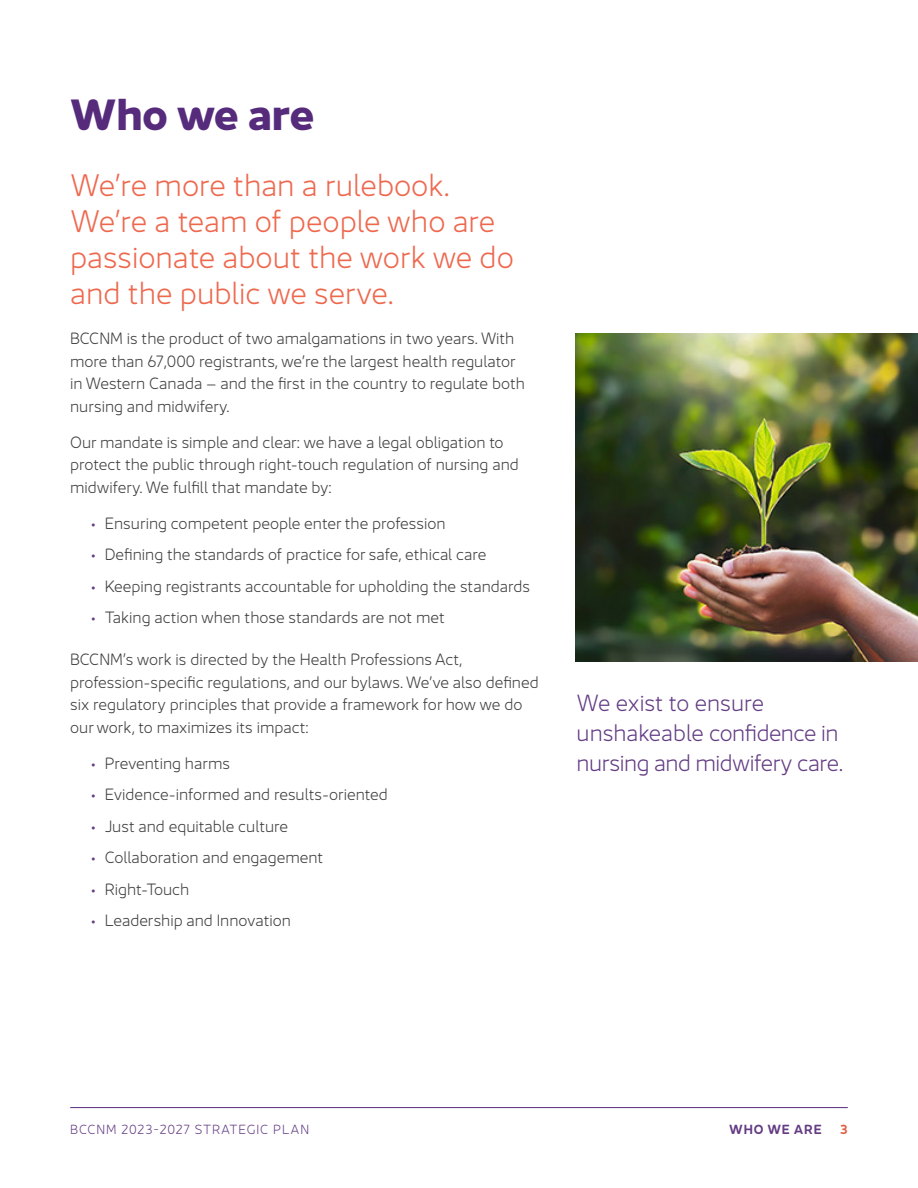
<style>
.page{position:relative;width:918px;height:1188px;background:#fff}
.page>*{position:absolute;margin:0;border:0;box-sizing:border-box;transform-origin:0 0}
.t1{font:700 42px "Jano Sans Pro";color:#562b7c}
.Callout{font:300 30px/36px "Jano Sans Pro";color:#ee684e}
.Intro{font:300 22.5px/30px "Jano Sans Pro";letter-spacing:-.02em;color:#633c84}
.Body{font:300 15.75px/22.5px "Jano Sans Pro";color:#3e3e3f}
.t2{font:300 12.75px "Jano Sans Pro";letter-spacing:.06em;color:#633c84}
.Body-2{font:600 12.75px "Jano Sans Pro";letter-spacing:.07em;color:#633c84}
.t3{font:600 12.75px "Jano Sans Pro";color:#e06048}
.s1{color:#633c84}
</style>
<div class="page">
<hr style="left:70px;top:1107px;width:778px;height:1px;background:#562b7c">
<img style="left:575px;top:333px;width:343px;height:328px">
<h1 class="t1" style="left:70px;top:78px;width:246px">Who we are</h1>
<p class="Callout" style="left:70px;top:165px;width:445px">We’re more than a rulebook.<br>We’re a team of people who are passionate about the work we do and the public we serve.</p>
<p class="Body" style="left:70px;top:326px;width:456px">BCCNM is the product of two amalgamations in two years. With more than 67,000 registrants, we’re the largest health regulator in Western Canada – and the first in the country to regulate both nursing and midwifery.</p>
<p class="Body" style="left:70px;top:430px;width:450px">Our mandate is simple and clear: we have a legal obligation to protect the public through right-touch regulation of nursing and midwifery. We fulfill that mandate by:</p>
<p class="Body" style="left:91px;top:511px;width:356px"><span class="s1">•</span> Ensuring competent people enter the profession</p>
<p class="Body" style="left:91px;top:542px;width:397px"><span class="s1">•</span> Defining the standards of practice for safe, ethical care</p>
<p class="Body" style="left:91px;top:574px;width:440px"><span class="s1">•</span> Keeping registrants accountable for upholding the standards</p>
<p class="Body" style="left:91px;top:605px;width:355px"><span class="s1">•</span> Taking action when those standards are not met</p>
<p class="Body" style="left:70px;top:647px;width:470px">BCCNM’s work is directed by the Health Professions Act, profession-specific regulations, and our bylaws. We’ve also defined six regulatory principles that provide a framework for how we do our work, to maximizes its impact:</p>
<p class="Body" style="left:91px;top:751px;width:140px"><span class="s1">•</span> Preventing harms</p>
<p class="Body" style="left:91px;top:782px;width:298px"><span class="s1">•</span> Evidence-informed and results-oriented</p>
<p class="Body" style="left:91px;top:814px;width:199px"><span class="s1">•</span> Just and equitable culture</p>
<p class="Body" style="left:91px;top:845px;width:234px"><span class="s1">•</span> Collaboration and engagement</p>
<p class="Body" style="left:91px;top:877px;width:100px"><span class="s1">•</span> Right-Touch</p>
<p class="Body" style="left:91px;top:908px;width:201px"><span class="s1">•</span> Leadership and Innovation</p>
<p class="Intro" style="left:577px;top:686px;width:268px">We exist to ensure unshakeable confidence in nursing and midwifery care.</p>
<p class="t2" style="left:70px;top:1120px;width:240px">BCCNM 2023-2027 STRATEGIC PLAN</p>
<p class="t3" style="left:840px;top:1119px;width:9px">3</p>
<p class="Body-2" style="left:729px;top:1119px;width:94px">WHO WE ARE</p>
</div>
